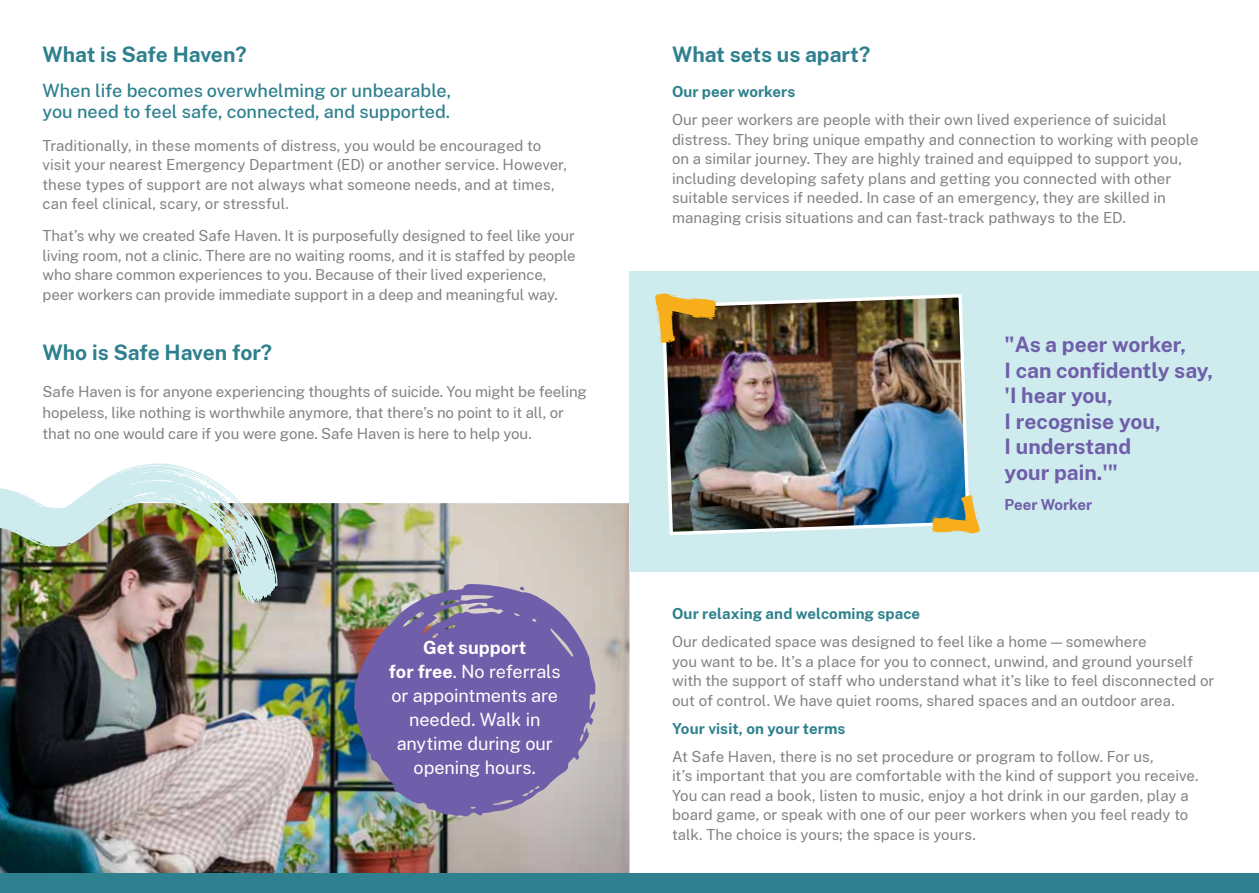
<style>
.page{position:relative;width:1259px;height:893px;background:#fff}
.page>*{position:absolute;margin:0;border:0;box-sizing:border-box;transform-origin:0 0}
.t1{font:700 21px/25.5px "Public Sans";color:#6f5ea9}
.t2{font:700 21px "Public Sans";color:#2e808e}
.t3{font:18px/24px "Public Sans";letter-spacing:-.005em;color:#fff;text-align:center}
.t4{font:500 18px/21px "Public Sans";color:#2e808e}
.t5{font:15px/19.5px "Public Sans";color:#808285}
.t6{font:700 15px "Public Sans";letter-spacing:.005em;color:#2e808e}
.t7{font:700 15px "Public Sans";color:#6f5ea9}
.s1{font-weight:700}
</style>
<div class="page">
<img style="left:0;top:503px;width:629px;height:370px">
<img style="left:0;top:463px;width:278px;height:141px">
<svg style="left:354px;top:584px;width:242px;height:233px;background:#7d71a5"></svg>
<svg style="left:588px;top:717px;width:6px;height:8px"></svg>
<svg style="left:519px;top:587px;width:5px;height:3px"></svg>
<svg style="left:362px;top:678px;width:7px;height:26px"></svg>
<div style="left:0;top:873px;width:1259px;height:20px;background:#2e808e"></div>
<div style="left:629px;top:272px;width:630px;height:300px;background:#ceebee"></div>
<img style="left:663px;top:294px;width:306px;height:241px">
<svg style="left:655px;top:293px;width:62px;height:54px;background:#aa843c"></svg>
<svg style="left:931px;top:493px;width:49px;height:41px;background:#8b9e7d"></svg>
<h1 class="t2" style="left:43px;top:39px;width:206px">What is Safe Haven?</h1>
<p class="t4" style="left:43px;top:79px;width:410px">When life becomes overwhelming or unbearable, you need to feel safe, connected, and supported.</p>
<p class="t5" style="left:43px;top:135px;width:526px">Traditionally, in these moments of distress, you would be encouraged to visit your nearest Emergency Department (ED) or another service. However, these types of support are not always what someone needs, and at times, can feel clinical, scary, or stressful.</p>
<p class="t5" style="left:43px;top:226px;width:535px">That’s why we created Safe Haven. It is purposefully designed to feel like your living room, not a clinic. There are no waiting rooms, and it is staffed by people who share common experiences to you. Because of their lived experience, peer workers can provide immediate support in a deep and meaningful way.</p>
<h1 class="t2" style="left:43px;top:337px;width:231px">Who is Safe Haven for?</h1>
<p class="t5" style="left:43px;top:380px;width:546px;line-height:21px">Safe Haven is for anyone experiencing thoughts of suicide. You might be feeling hopeless, like nothing is worthwhile anymore, that there’s no point to it all, or that no one would care if you were gone. Safe Haven is here to help you.</p>
<p class="t3" style="left:389px;top:635px;width:173px"><span class="s1">Get support<br>for free</span>. No referrals or appointments are needed. Walk in anytime during our opening hours.</p>
<h1 class="t2" style="left:672px;top:39px;width:200px">What sets us apart?</h1>
<p class="t6" style="left:672px;top:81px;width:125px">Our peer workers</p>
<p class="t5" style="left:672px;top:109px;width:528px">Our peer workers are people with their own lived experience of suicidal distress. They bring unique empathy and connection to working with people on a similar journey. They are highly trained and equipped to support you, including developing safety plans and getting you connected with other suitable services if needed. In case of an emergency, they are skilled in managing crisis situations and can fast-track pathways to the ED.</p>
<h1 class="t1" style="left:1004px;top:330px;width:210px">"As a peer worker,<br>I can confidently say, 'I hear you,<br>I recognise you,<br>I understand<br>your pain.'"</h1>
<p class="t7" style="left:1004px;top:493px;width:89px">Peer Worker</p>
<p class="t6" style="left:672px;top:603px;width:250px">Our relaxing and welcoming space</p>
<p class="t5" style="left:672px;top:631px;width:544px">Our dedicated space was designed to feel like a home — somewhere<br>you want to be. It’s a place for you to connect, unwind, and ground yourself with the support of staff who understand what it’s like to feel disconnected or out of control. We have quiet rooms, shared spaces and an outdoor area.</p>
<p class="t6" style="left:672px;top:717px;width:175px">Your visit, on your terms</p>
<p class="t5" style="left:672px;top:746px;width:528px">At Safe Haven, there is no set procedure or program to follow. For us,<br>it’s important that you are comfortable with the kind of support you receive.<br>You can read a book, listen to music, enjoy a hot drink in our garden, play a board game, or speak with one of our peer workers when you feel ready to talk. The choice is yours; the space is yours.</p>
</div>
